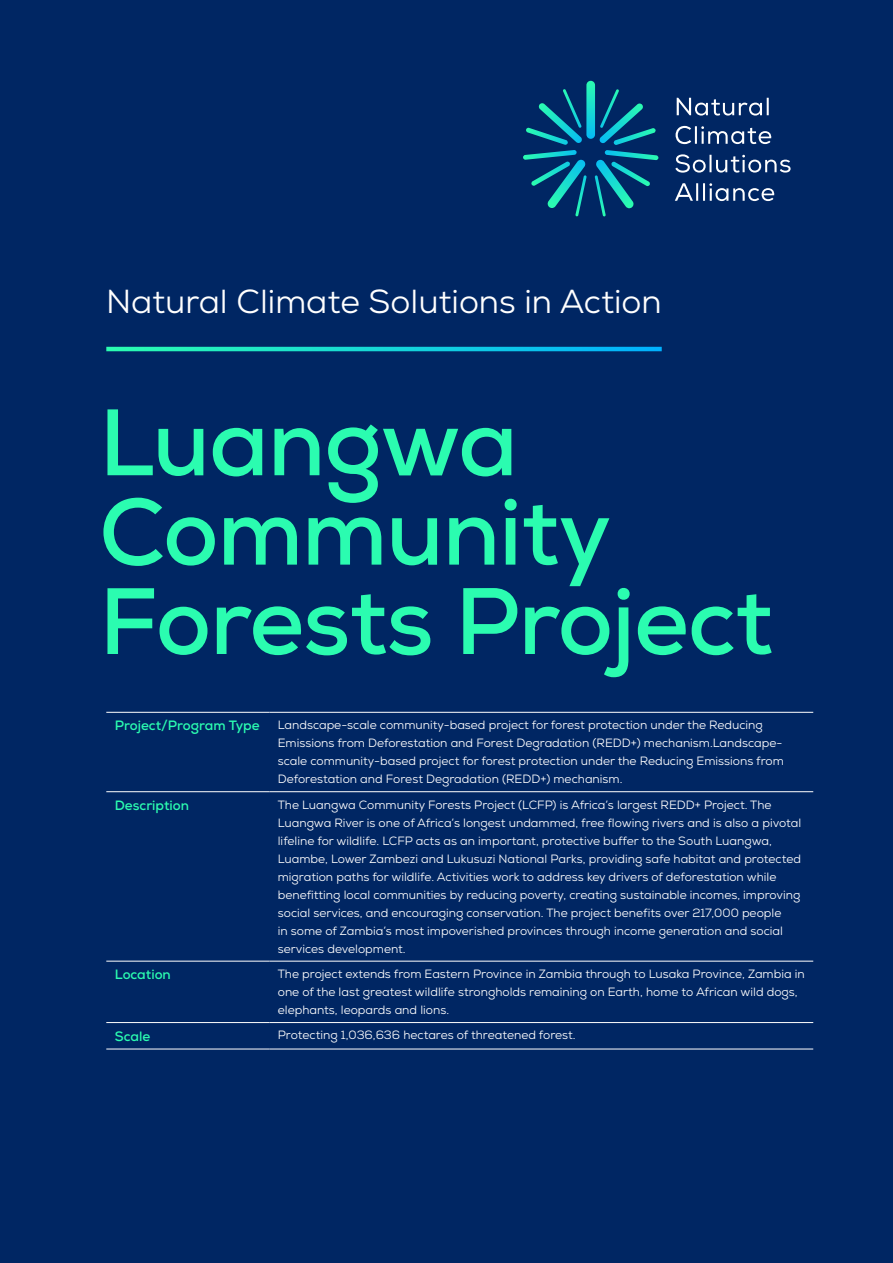
<style>
.page{position:relative;width:893px;height:1263px;background:#fff}
.page>*{position:absolute;margin:0;border:0;box-sizing:border-box;transform-origin:0 0}
.t1{font:700 94.05px/89.4px "Nexa";letter-spacing:-.01em;color:#2bfcb0}
.t2{font:33.3px "Nexa";color:#fff}
.t3{font:700 13.5px "Nexa";color:#2bfcb0}
.t4{font:12px/18px "Nexa";color:#fff}
</style>
<div class="page">
<div style="left:1px;top:0;width:892px;height:1263px;background:#002663"></div>
<svg style="left:675px;top:183px;width:100px;height:18px"></svg>
<svg style="left:675px;top:154px;width:116px;height:19px"></svg>
<svg style="left:675px;top:126px;width:97px;height:18px"></svg>
<svg style="left:677px;top:98px;width:92px;height:18px"></svg>
<svg style="left:523px;top:81px;width:135px;height:135px"></svg>
<hr style="left:106px;top:712px;width:163px;height:1px;background:#fff">
<hr style="left:269px;top:712px;width:544px;height:1px;background:#fff">
<hr style="left:106px;top:791px;width:163px;height:1px;background:#fff">
<hr style="left:269px;top:791px;width:544px;height:1px;background:#fff">
<hr style="left:106px;top:961px;width:163px;height:1px;background:#fff">
<hr style="left:269px;top:961px;width:544px;height:1px;background:#fff">
<hr style="left:106px;top:1022px;width:163px;height:1px;background:#fff">
<hr style="left:269px;top:1022px;width:544px;height:1px;background:#fff">
<hr style="left:106px;top:1049px;width:163px;height:1px;background:#fff">
<hr style="left:269px;top:1049px;width:544px;height:1px;background:#fff">
<svg style="left:106px;top:347px;width:556px;height:4px;background:#15d6d6"></svg>
<p class="t2" style="left:106px;top:280px;width:557px">Natural Climate Solutions in Action</p>
<p class="t1" style="left:99px;top:398px;width:675px">Luangwa<br>Community<br>Forests Project</p>
<p class="t3" style="left:115px;top:717px;width:146px">Project/Program Type</p>
<p class="t4" style="left:278px;top:716px;width:507px">Landscape-scale community-based project for forest protection under the Reducing Emissions from Deforestation and Forest Degradation (REDD+) mechanism.Landscape&shy;scale community-based project for forest protection under the Reducing Emissions from Deforestation and Forest Degradation (REDD+) mechanism.</p>
<p class="t3" style="left:115px;top:796px;width:76px">Description</p>
<p class="t4" style="left:278px;top:795px;width:525px">The Luangwa Community Forests Project (LCFP) is Africa’s largest REDD+ Project. The Luangwa River is one of Africa’s longest undammed, free flowing rivers and is also a pivotal lifeline for wildlife. LCFP acts as an important, protective buffer to the South Luangwa, Luambe, Lower Zambezi and Lukusuzi National Parks, providing safe habitat and protected migration paths for wildlife. Activities work to address key drivers of deforestation while benefitting local communities by reducing poverty, creating sustainable incomes, improving social services, and encouraging conservation. The project benefits over 217,000 people<br>in some of Zambia’s most impoverished provinces through income generation and social services development.</p>
<p class="t3" style="left:115px;top:966px;width:58px">Location</p>
<p class="t4" style="left:278px;top:965px;width:528px">The project extends from Eastern Province in Zambia through to Lusaka Province, Zambia in one of the last greatest wildlife strongholds remaining on Earth, home to African wild dogs, elephants, leopards and lions.</p>
<p class="t3" style="left:115px;top:1027px;width:37px">Scale</p>
<p class="t4" style="left:278px;top:1026px;width:299px">Protecting 1,036,636 hectares of threatened forest.</p>
</div>
